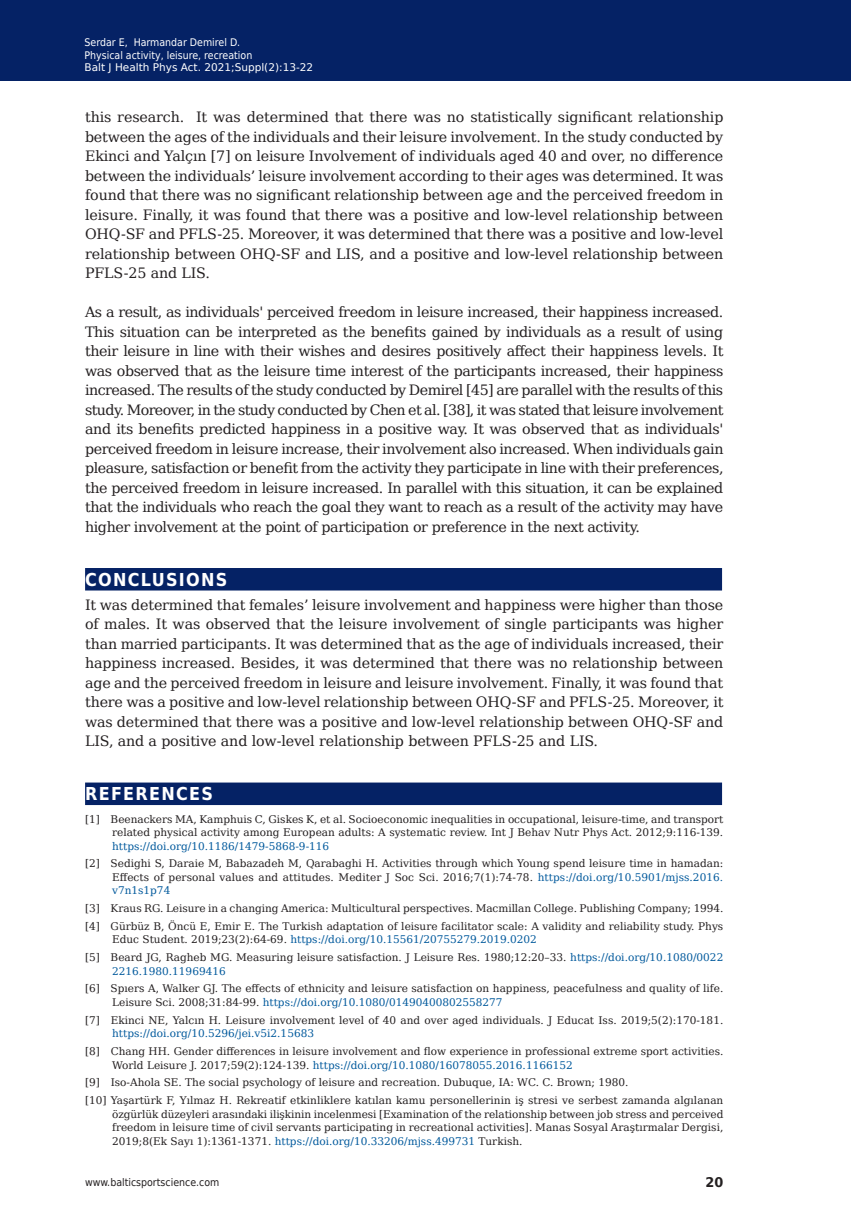
<style>
.page{position:relative;width:851px;height:1212px;background:#fff}
.page>*{position:absolute;margin:0;border:0;box-sizing:border-box;transform-origin:0 0}
.t1{font:700 17.85px "DejaVu Sans Condensed";letter-spacing:.07em;color:#fff}
.t2{font:14.25px/19.5px "DejaVu Serif";letter-spacing:-.01em;color:#231f20;text-align:justify}
.t3{font:700 13.35px "DejaVu Sans";color:#231f20;scale:.96 1}
.t4{font:10.5px/13.5px "DejaVu Serif";color:#231f20}
.t5{font:10.5px "DejaVu Serif";color:#01599c}
.t6{font:10.5px/12.6px "DejaVu Sans Condensed";color:#fff}
.t7{font:10.5px "DejaVu Sans";color:#fff}
.t8{font:10.5px "DejaVu Sans Condensed";color:#231f20}
.s1{color:#01599c}
</style>
<div class="page">
<div style="left:0;top:0;width:850px;height:80px;background:#052265"></div>
<div style="left:85px;top:568px;width:637px;height:22px;background:#052265"></div>
<div style="left:85px;top:782px;width:637px;height:23px;background:#052265"></div>
<p class="t6" style="left:84px;top:35px;width:169px">Serdar E, Harmandar Demirel D.<br>Physical activity, leisure, recreation</p>
<p class="t7" style="left:84px;top:59px;width:230px">Balt J Health Phys Act. 2021;Suppl(2):13-22</p>
<p class="t2" style="left:85px;top:106px;width:640px">this research. It was determined that there was no statistically significant relationship between the ages of the individuals and their leisure involvement. In the study conducted by Ekinci and Yalçın [7] on leisure Involvement of individuals aged 40 and over, no difference between the individuals’ leisure involvement according to their ages was determined. It was found that there was no significant relationship between age and the perceived freedom in leisure. Finally, it was found that there was a positive and low-level relationship between OHQ-SF and PFLS-25. Moreover, it was determined that there was a positive and low-level relationship between OHQ-SF and LIS, and a positive and low-level relationship between PFLS-25 and LIS.</p>
<p class="t2" style="left:85px;top:301px;width:639px">As a result, as individuals' perceived freedom in leisure increased, their happiness increased.<br>This situation can be interpreted as the benefits gained by individuals as a result of using their leisure in line with their wishes and desires positively affect their happiness levels. It was observed that as the leisure time interest of the participants increased, their happiness increased. The results of the study conducted by Demirel [45] are parallel with the results of this study. Moreover, in the study conducted by Chen et al. [38], it was stated that leisure involvement and its benefits predicted happiness in a positive way. It was observed that as individuals' perceived freedom in leisure increase, their involvement also increased. When individuals gain pleasure, satisfaction or benefit from the activity they participate in line with their preferences, the perceived freedom in leisure increased. In parallel with this situation, it can be explained that the individuals who reach the goal they want to reach as a result of the activity may have higher involvement at the point of participation or preference in the next activity.</p>
<p class="t1" style="left:85px;top:565px;width:144px">CONCLUSIONS</p>
<p class="t2" style="left:85px;top:594px;width:640px">It was determined that females’ leisure involvement and happiness were higher than those of males. It was observed that the leisure involvement of single participants was higher than married participants. It was determined that as the age of individuals increased, their happiness increased. Besides, it was determined that there was no relationship between age and the perceived freedom in leisure and leisure involvement. Finally, it was found that there was a positive and low-level relationship between OHQ-SF and PFLS-25. Moreover, it was determined that there was a positive and low-level relationship between OHQ-SF and LIS, and a positive and low-level relationship between PFLS-25 and LIS.</p>
<p class="t1" style="left:85px;top:779px;width:129px">REFERENCES</p>
<p class="t4" style="left:85px;top:811px;width:639px;text-align:right">[1] Beenackers MA, Kamphuis C, Giskes K, et al. Socioeconomic inequalities in occupational, leisure-time, and transport related physical activity among European adults: A systematic review. Int J Behav Nutr Phys Act. 2012;9:116-139.</p>
<p class="t5" style="left:112px;top:836px;width:218px">https://doi.org/10.1186/1479-5868-9-116</p>
<p class="t4" style="left:112px;top:856px;width:612px;text-align:justify;text-indent:-27px">[2] Sedighi S, D araie M, Babazadeh M, Qarabaghi H. Activities through which Young spend leisure time in hamadan:<br>Effects of personal values and attitudes. Mediter J Soc Sci. 2016;7(1):74-78. <span class="s1">https://doi.org/10.5901/mjss.2016. v7n1s1p74</span></p>
<p class="t4" style="left:85px;top:899px;width:639px;line-height:17.7px">[3] Kraus RG. Leisure in a changing America: Multicultural perspectives. Macmillan College. Publishing Company; 1994. [4] Gürbüz B, Öncü E, Emir E. The Turkish adaptation of leisure facilitator scale: A validity and reliability study. Phys</p>
<p class="t4" style="left:85px;top:930px;width:639px;line-height:17.7px;text-indent:27px">Educ Student. 2019;23(2):64-69. <span class="s1">https://doi.org/10.15561/20755279.2019.0202<br></span>[5] Beard JG, Ragheb MG. Measuring leisure satisfaction. J Leisure Res. 1980;12:20–33. <span class="s1">https://doi.org/10.1080/0022</span></p>
<p class="t5" style="left:112px;top:962px;width:115px">2216.1980.11969416</p>
<p class="t4" style="left:112px;top:981px;width:612px;text-indent:-27px">[6] Spıers A, Walker GJ. The effects of ethnicity and leisure satisfaction on happiness, peacefulness and quality of life.<br>Leisure Sci. 2008;31:84-99. <span class="s1">https://doi.org/10.1080/01490400802558277</span></p>
<p class="t4" style="left:85px;top:1012px;width:639px">[7] Ekinci NE, Yalcın H. Leisure involvement level of 40 and over aged individuals. J Educat Iss. 2019;5(2):170-181.</p>
<p class="t5" style="left:112px;top:1024px;width:203px">https://doi.org/10.5296/jei.v5i2.15683</p>
<p class="t4" style="left:112px;top:1043px;width:612px;text-indent:-27px">[8] Chang HH. Gender differences in leisure involvement and flow experience in professional extreme sport activities.<br>World Leisure J. 2017;59(2):124-139. <span class="s1">https://doi.org/10.1080/16078055.2016.1166152</span></p>
<p class="t4" style="left:85px;top:1073px;width:639px;line-height:17.7px">[9] Iso-Ahola SE. The social psychology of leisure and recreation. Dubuque, IA: WC. C. Brown; 1980.<br>[10] Yaşartürk F, Yılmaz H. Rekreatif etkinliklere katılan kamu personellerinin iş stresi ve serbest zamanda algılanan</p>
<p class="t4" style="left:112px;top:1106px;width:612px;text-align:justify">özgürlük düzeyleri arasındaki ilişkinin incelenmesi [Examination of the relationship between job stress and perceived freedom in leisure time of civil servants participating in recreational activities]. Manas Sosyal Araştırmalar D ergisi, 2019;8(Ek Sayı 1):1361-1371. <span class="s1">https://doi.org/10.33206/mjss.499731</span> Turkish.</p>
<p class="t8" style="left:85px;top:1174px;width:136px">www.balticsportscience.com</p>
<p class="t3" style="left:705px;top:1172px;width:20px">20</p>
</div>
